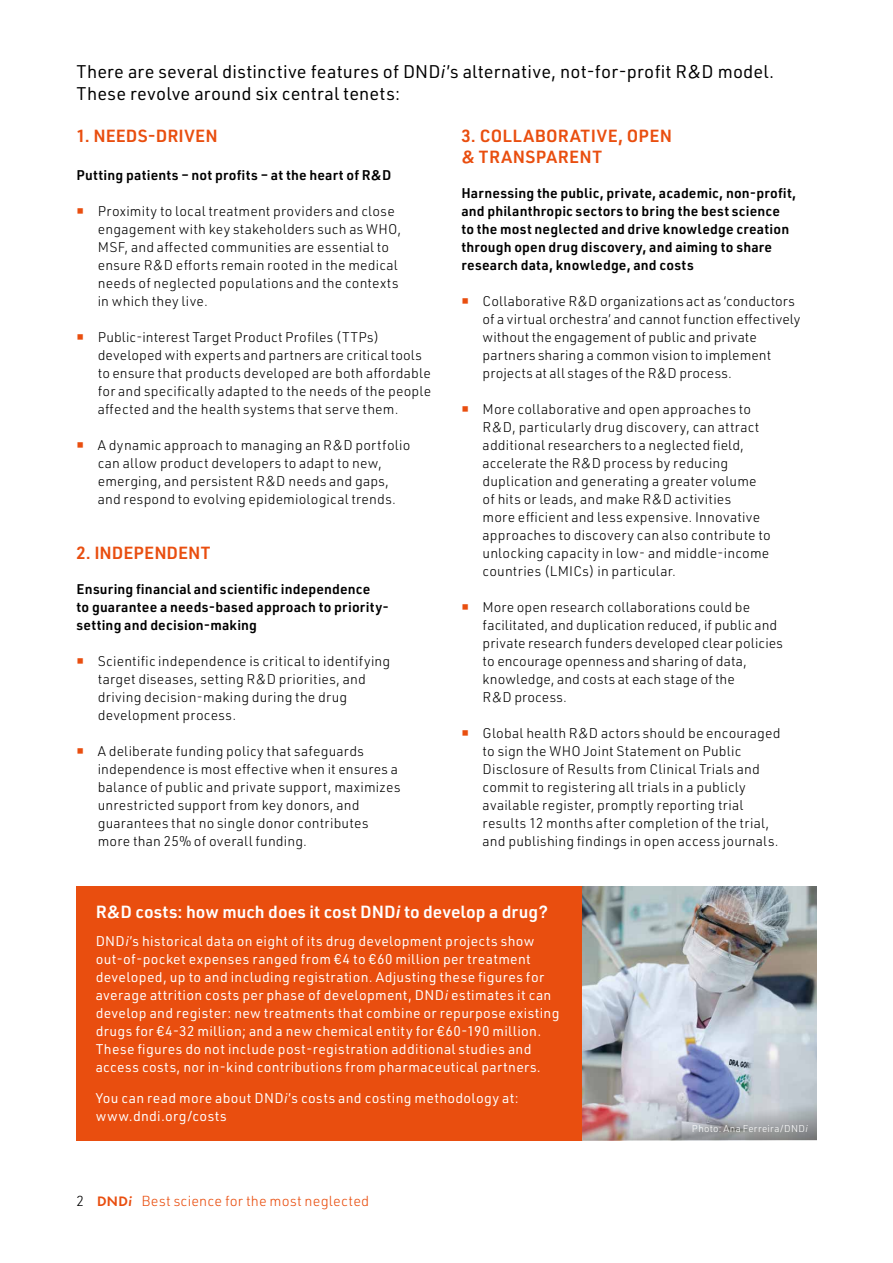
<style>
.page{position:relative;width:893px;height:1263px;background:#fff}
.page>*{position:absolute;margin:0;border:0;box-sizing:border-box;transform-origin:0 0}
.t1{font:18px/22.5px "URWDIN";letter-spacing:.01em;color:#000}
.t2{font:600 17.25px/20.7px "URWDIN";letter-spacing:.015em;color:#e94e0f}
.t3{font:600 17.25px "URWDIN";color:#fff}
.t4{font:300 14.25px "URWDIN";letter-spacing:.015em;color:#e94e0f}
.t5{font:300 13.8px/18px "URWDIN";letter-spacing:.015em;color:#000}
.t6{font:13.8px/18px "URWDIN";letter-spacing:.025em;color:#fff}
.t7{font:600 13.8px/18px "URWDIN";letter-spacing:.015em;color:#000}
.t8{font:300 9.75px "URWDIN";letter-spacing:.03em;color:#fff}
.s1{font-style:italic}
.s2{color:#000}
.s3{font-family:"Futura PT";font-weight:600}
.s4{font-family:"Futura PT";font-weight:600;font-style:italic}
</style>
<div class="page">
<div style="left:77px;top:886px;width:506px;height:254px;background:#e94e0f"></div>
<img style="left:583px;top:887px;width:233px;height:253px">
<h1 class="t1" style="left:77px;top:59px;width:699px">There are several distinctive features of DND<span class="s1">i</span>’s alternative, not-for-profit R&amp;D model.<br>These revolve around six central tenets:</h1>
<p class="t2" style="left:77px;top:125px;width:143px">1. NEEDS-DRIVEN</p>
<p class="t7" style="left:77px;top:166px;width:316px">Putting patients – not profits – at the heart of R&amp;D</p>
<p class="t5" style="left:98px;top:202px;width:305px">Proximity to local treatment providers and close engagement with key stakeholders such as WHO, MSF, and affected communities are essential to ensure R&amp;D efforts remain rooted in the medical needs of neglected populations and the contexts in which they live.</p>
<p class="t5" style="left:98px;top:328px;width:335px">Public-interest Target Product Profiles (TTPs) developed with experts and partners are critical tools to ensure that products developed are both affordable for and specifically adapted to the needs of the people affected and the health systems that serve them.</p>
<p class="t5" style="left:98px;top:436px;width:314px">A dynamic approach to managing an R&amp;D portfolio can allow product developers to adapt to new, emerging, and persistent R&amp;D needs and gaps, and respond to evolving epidemiological trends.</p>
<p class="t2" style="left:77px;top:542px;width:136px">2. INDEPENDENT</p>
<p class="t7" style="left:77px;top:580px;width:314px">Ensuring financial and scientific independence<br>to guarantee a needs-based approach to priority&shy;setting and decision-making</p>
<p class="t5" style="left:98px;top:652px;width:294px">Scientific independence is critical to identifying target diseases, setting R&amp;D priorities, and driving decision-making during the drug development process.</p>
<p class="t5" style="left:98px;top:742px;width:304px">A deliberate funding policy that safeguards independence is most effective when it ensures a balance of public and private support, maximizes unrestricted support from key donors, and guarantees that no single donor contributes more than 25% of overall funding.</p>
<p class="t2" style="left:461px;top:125px;width:212px">3. COLLABORATIVE, OPEN &amp; TRANSPARENT</p>
<p class="t7" style="left:461px;top:184px;width:336px">Harnessing the public, private, academic, non-profit, and philanthropic sectors to bring the best science to the most neglected and drive knowledge creation through open drug discovery, and aiming to share research data, knowledge, and costs</p>
<p class="t5" style="left:483px;top:292px;width:319px">Collaborative R&amp;D organizations act as ‘conductors of a virtual orchestra’ and cannot function effectively without the engagement of public and private partners sharing a common vision to implement projects at all stages of the R&amp;D process.</p>
<p class="t5" style="left:483px;top:400px;width:290px">More collaborative and open approaches to R&amp;D, particularly drug discovery, can attract additional researchers to a neglected field, accelerate the R&amp;D process by reducing duplication and generating a greater volume of hits or leads, and make R&amp;D activities<br>more efficient and less expensive. Innovative approaches to discovery can also contribute to unlocking capacity in low- and middle-income countries (LMICs) in particular.</p>
<p class="t5" style="left:483px;top:598px;width:302px">More open research collaborations could be facilitated, and duplication reduced, if public and private research funders developed clear policies to encourage openness and sharing of data, knowledge, and costs at each stage of the<br>R&amp;D process.</p>
<p class="t5" style="left:483px;top:724px;width:300px">Global health R&amp;D actors should be encouraged to sign the WHO Joint Statement on Public Disclosure of Results from Clinical Trials and commit to registering all trials in a publicly available register, promptly reporting trial results 12 months after completion of the trial, and publishing findings in open access journals.</p>
<p class="t3" style="left:96px;top:900px;width:454px">R&amp;D costs: how much does it cost DND<span class="s1">i</span> to develop a drug?</p>
<p class="t6" style="left:96px;top:932px;width:465px">DND<span class="s1">i</span>’s historical data on eight of its drug development projects show out-of-pocket expenses ranged from €4 to €60 million per treatment developed, up to and including registration. Adjusting these figures for average attrition costs per phase of development, DND<span class="s1">i</span> estimates it can develop and register: new treatments that combine or repurpose existing drugs for €4-32 million; and a new chemical entity for €60-190 million.<br>These figures do not include post-registration additional studies and access costs, nor in-kind contributions from pharmaceutical partners.</p>
<p class="t6" style="left:96px;top:1088px;width:425px">You can read more about DND<span class="s1">i</span>’s costs and costing methodology at: www.dndi.org/costs</p>
<p class="t4" style="left:77px;top:1192px;width:294px"><span class="s2">2</span> <span class="s3">DND</span><span class="s4">i</span> Best science for the most neglected</p>
<p class="t8" style="left:692px;top:1122px;width:117px">Photo: Ana Ferreira/DND<span class="s1">i</span></p>
</div>
